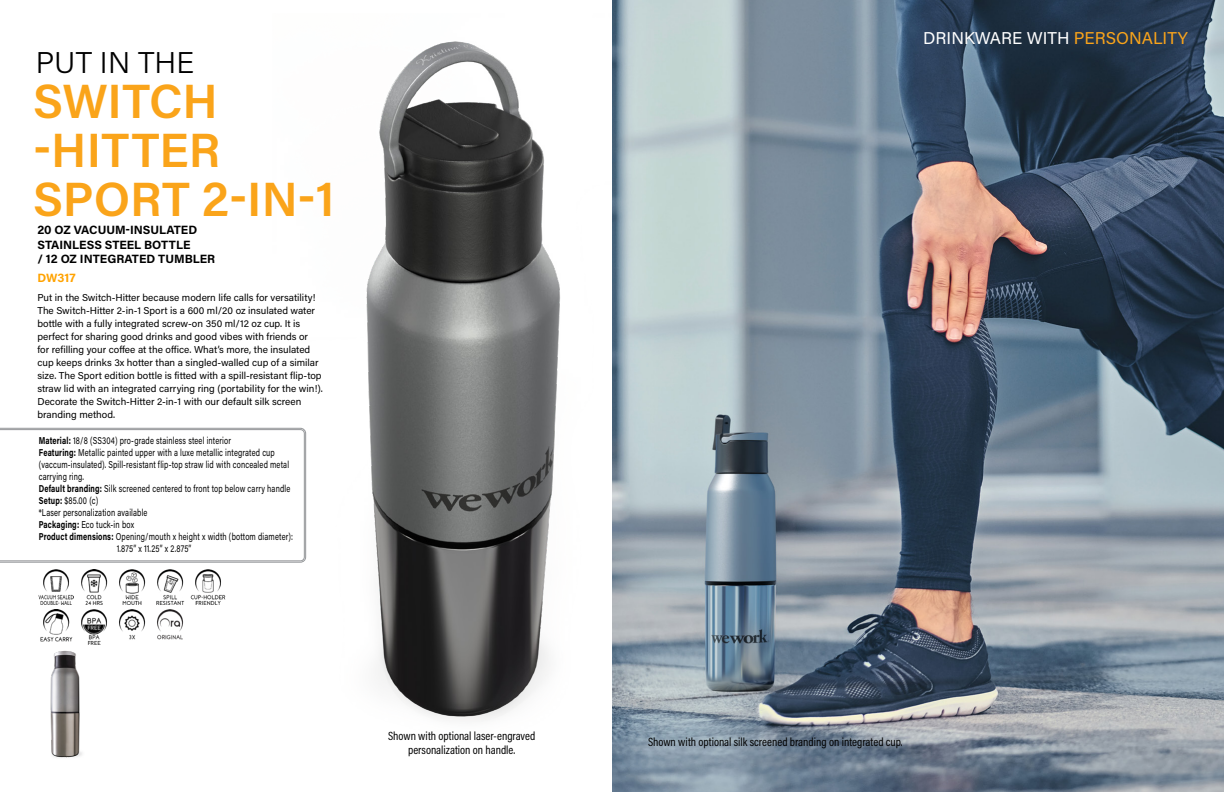
<style>
.page{position:relative;width:1224px;height:792px;background:#fff}
.page>*{position:absolute;margin:0;border:0;box-sizing:border-box;transform-origin:0 0}
.t1{font:600 48px/49px "Acumin Pro";color:#faa41a}
.t2{font:300 30px "Acumin Pro";letter-spacing:.01em;color:#000}
.t3{font:17.1px "Acumin Pro";color:#fff}
.t4{font:12px/14.4px "Acumin Pro Cond";color:#000;text-align:center}
.t5{font:700 12px/14.4px "Acumin Pro";color:#000}
.t6{font:700 12px "Acumin Pro";letter-spacing:-.005em;color:#ffa300}
.t7{font:10px/13px "Acumin Pro";letter-spacing:.005em;color:#000}
.t8{font:10px "Acumin Pro";letter-spacing:.005em;color:#000;scale:.75 1}
.s1{font-weight:700}
.s2{color:#faa41a}
</style>
<div class="page">
<img style="left:50px;top:651px;width:32px;height:107px">
<img style="left:612px;top:0;width:612px;height:792px">
<img style="left:272px;top:14px;width:360px;height:720px">
<svg style="left:0;top:428px;width:306px;height:135px"></svg>
<img style="left:40px;top:609px;width:33px;height:33px">
<img style="left:39px;top:569px;width:35px;height:35px">
<img style="left:156px;top:569px;width:29px;height:36px">
<img style="left:81px;top:569px;width:27px;height:35px">
<img style="left:119px;top:569px;width:27px;height:36px">
<img style="left:191px;top:569px;width:35px;height:35px">
<img style="left:81px;top:609px;width:26px;height:35px">
<img style="left:119px;top:609px;width:27px;height:31px">
<img style="left:157px;top:609px;width:27px;height:31px">
<h2 class="t2" style="left:36px;top:42px;width:160px">PUT IN THE</h2>
<h1 class="t1" style="left:33px;top:74px;width:303px">SWITCH -HITTER<br>SPORT 2-IN-1</h1>
<p class="t5" style="left:37px;top:223px;width:179px">20 OZ VACUUM-INSULATED<br>STAINLESS STEEL BOTTLE<br>/ 12 OZ INTEGRATED TUMBLER</p>
<p class="t6" style="left:37px;top:269px;width:40px">DW317</p>
<p class="t7" style="left:37px;top:290px;width:287px">Put in the Switch-Hitter because modern life calls for versatility!<br>The Switch-Hitter 2-in-1 Sport is a 600 ml/20 oz insulated water bottle with a fully integrated screw-on 350 ml/12 oz cup. It is perfect for sharing good drinks and good vibes with friends or<br>for refilling your coffee at the office. What’s more, the insulated cup keeps drinks 3x hotter than a singled-walled cup of a similar size. The Sport edition bottle is fitted with a spill-resistant flip-top straw lid with an integrated carrying ring (portability for the win!).<br>Decorate the Switch-Hitter 2-in-1 with our default silk screen branding method.</p>
<p class="t8" style="left:39px;top:433px;width:258px"><span class="s1">Material:</span> 18/8 (SS304) pro-grade stainless steel interior</p>
<p class="t8" style="left:39px;top:445px;width:316px"><span class="s1">Featuring:</span> Metallic painted upper with a luxe metallic integrated cup</p>
<p class="t8" style="left:39px;top:457px;width:335px">(vaccum-insulated). Spill-resistant flip-top straw lid with concealed metal</p>
<p class="t8" style="left:39px;top:469px;width:62px">carrying ring.</p>
<p class="t8" style="left:39px;top:481px;width:337px"><span class="s1">Default branding:</span> Silk screened centered to front top below carry handle</p>
<p class="t8" style="left:39px;top:493px;width:81px"><span class="s1">Setup:</span> $85.00 (c)</p>
<p class="t8" style="left:39px;top:505px;width:147px">*Laser personalization available</p>
<p class="t8" style="left:39px;top:517px;width:129px"><span class="s1">Packaging:</span> Eco tuck-in box</p>
<p class="t8" style="left:39px;top:529px;width:341px"><span class="s1">Product dimensions:</span> Opening/mouth x height x width (bottom diameter):</p>
<p class="t8" style="left:117px;top:541px;width:101px">1.875” x 11.25” x 2.875”</p>
<p class="t4" style="left:388px;top:728px;width:149px">Shown with optional laser-engraved personalization on handle.</p>
<h3 class="t3" style="left:923px;top:26px;width:266px">DRINKWARE WITH <span class="s2">PERSONALITY</span></h3>
<p class="t4" style="left:648px;top:734px;width:256px">Shown with optional silk screened branding on integrated cup.</p>
</div>
